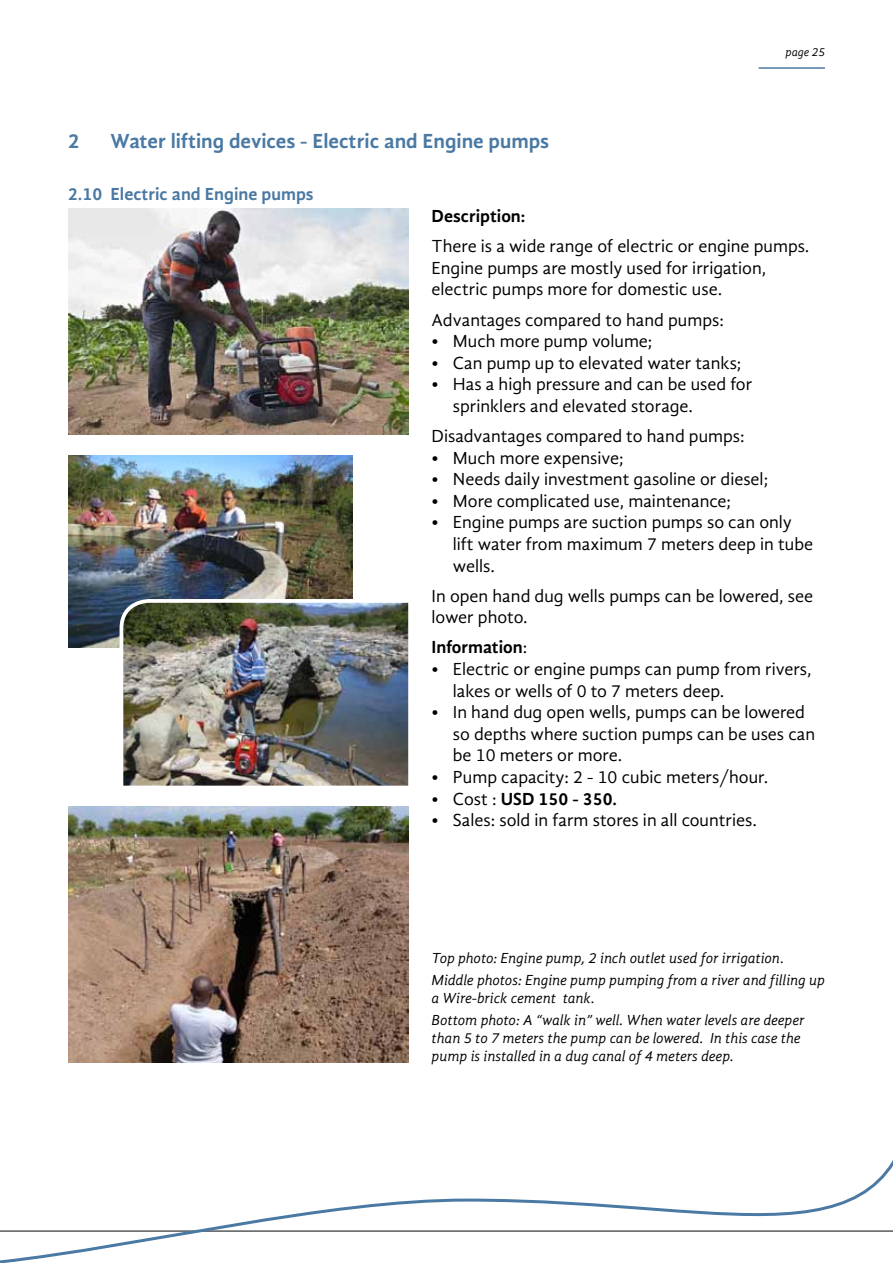
<style>
.page{position:relative;width:893px;height:1263px;background:#fff}
.page>*{position:absolute;margin:0;border:0;box-sizing:border-box;transform-origin:0 0}
.t1{font:700 21px "Gandhi Sans";color:#4a79a3}
.t2{font:18px/21.6px "Gandhi Sans";color:#000}
.t3{font:700 18px "Gandhi Sans";color:#000}
.t4{font:700 18px "Gandhi Sans";color:#4a79a3}
.t5{font:italic 15px/22.2px "Gandhi Sans";color:#000}
.t6{font:italic 12px "Gandhi Sans";letter-spacing:-.005em;color:#000}
.s1{font-weight:400}
</style>
<div class="page">
<hr style="left:759px;top:67px;width:66px;height:2px;background:#4a79a3">
<svg style="left:0;top:1047px;width:893px;height:216px"></svg>
<img style="left:68px;top:807px;width:340px;height:255px">
<img style="left:68px;top:456px;width:285px;height:191px">
<img style="left:68px;top:208px;width:340px;height:226px">
<svg style="left:116px;top:595px;width:293px;height:178px"></svg>
<img style="left:123px;top:603px;width:285px;height:183px">
<p class="t6" style="left:785px;top:46px;width:41px">page 25</p>
<p class="t1" style="left:68px;top:129px;width:13px">2</p>
<p class="t1" style="left:111px;top:129px;width:440px">Water lifting devices - Electric and Engine pumps</p>
<p class="t4" style="left:68px;top:183px;width:247px">2.10 Electric and Engine pumps</p>
<p class="t3" style="left:432px;top:206px;width:95px">Description:</p>
<p class="t2" style="left:432px;top:235px;width:379px">There is a wide range of electric or engine pumps.<br>Engine pumps are mostly used for irrigation, electric pumps more for domestic use.</p>
<p class="t2" style="left:432px;top:309px;width:294px">Advantages compared to hand pumps:</p>
<p class="t2" style="left:432px;top:330px;width:222px">• Much more pump volume;</p>
<p class="t2" style="left:432px;top:352px;width:311px">• Can pump up to elevated water tanks;</p>
<p class="t2" style="left:453px;top:373px;width:301px;text-indent:-21px">• Has a high pressure and can be used for sprinklers and elevated storage.</p>
<p class="t2" style="left:432px;top:425px;width:314px">Disadvantages compared to hand pumps:</p>
<p class="t2" style="left:432px;top:447px;width:194px">• Much more expensive;</p>
<p class="t2" style="left:432px;top:468px;width:338px">• Needs daily investment gasoline or diesel;</p>
<p class="t2" style="left:432px;top:490px;width:301px">• More complicated use, maintenance;</p>
<p class="t2" style="left:453px;top:512px;width:362px;text-indent:-21px">• Engine pumps are suction pumps so can only lift water from maximum 7 meters deep in tube wells.</p>
<p class="t2" style="left:432px;top:585px;width:383px">In open hand dug wells pumps can be lowered, see lower photo.</p>
<p class="t3" style="left:432px;top:637px;width:97px">Information<span class="s1">:</span></p>
<p class="t2" style="left:453px;top:658px;width:360px;text-indent:-21px">• Electric or engine pumps can pump from rivers, lakes or wells of 0 to 7 meters deep.</p>
<p class="t2" style="left:453px;top:701px;width:364px;text-indent:-21px">• In hand dug open wells, pumps can be lowered so depths where suction pumps can be uses can be 10 meters or more.</p>
<p class="t2" style="left:432px;top:766px;width:338px">• Pump capacity: 2 - 10 cubic meters/hour.</p>
<p class="t3" style="left:432px;top:788px;width:187px"><span class="s1">• Cost :</span> USD 150 - 350.</p>
<p class="t2" style="left:432px;top:809px;width:327px">• Sales: sold in farm stores in all countries.</p>
<p class="t5" style="left:432px;top:947px;width:395px">Top photo: Engine pump, 2 inch outlet used for irrigation.<br>Middle photos: Engine pump pumping from a river and filling up</p>
<p class="t5" style="left:432px;top:987px;width:374px">a Wire-brick cement tank.<br>Bottom photo: A “walk in” well. When water levels are deeper</p>
<p class="t5" style="left:432px;top:1029px;width:370px;line-height:18px">than 5 to 7 meters the pump can be lowered. In this case the pump is installed in a dug canal of 4 meters deep.</p>
</div>
